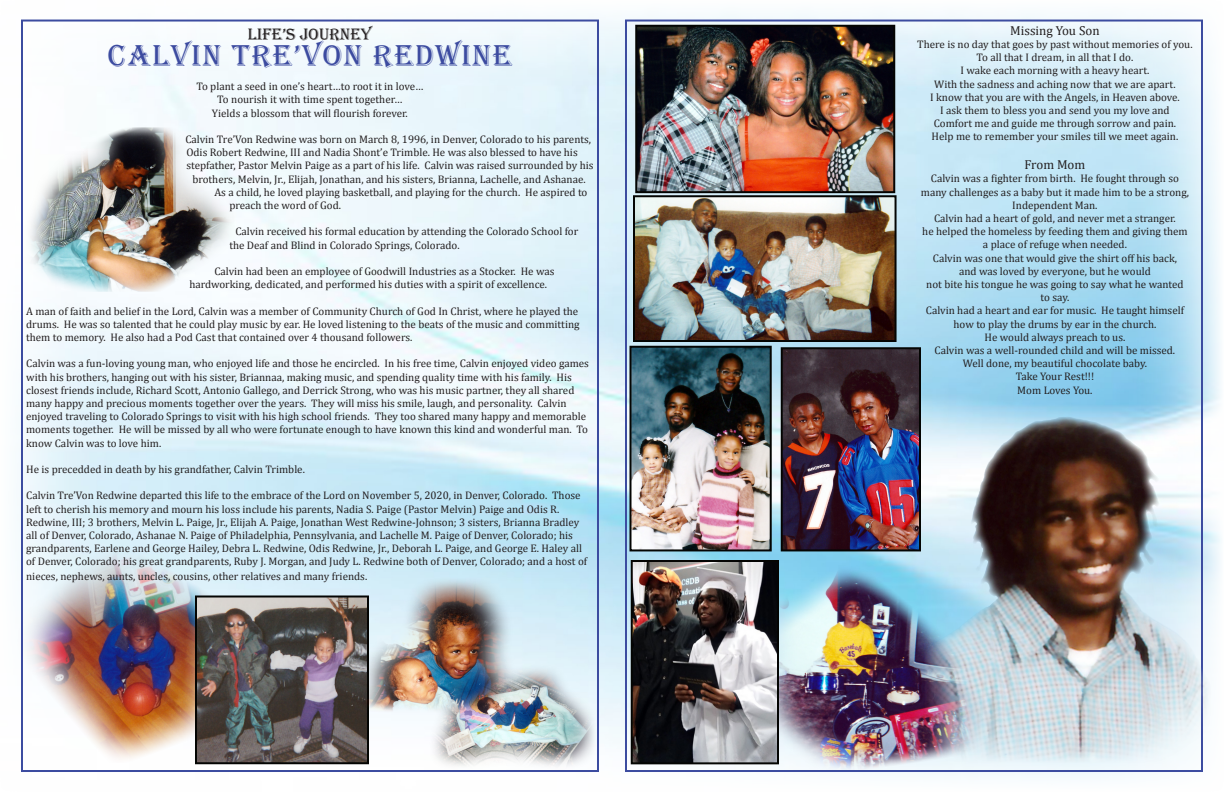
<style>
.page{position:relative;width:1224px;height:792px;background:#fff}
.page>*{position:absolute;margin:0;border:0;box-sizing:border-box;transform-origin:0 0}
.t1{font:31px "Algerian";letter-spacing:.05em;color:#3c4ba0}
.t2{font:17px "Algerian";color:#231f20}
.t3{font:13px "Cambria";color:#231f20}
.t4{font:11px/13.2px "Cambria";color:#231f20}
</style>
<div class="page">
<img style="left:19px;top:13px;width:1202px;height:760px">
<img style="left:21px;top:120px;width:215px;height:190px">
<img style="left:19px;top:548px;width:227px;height:215px">
<img style="left:198px;top:599px;width:168px;height:162px">
<div style="left:195px;top:596px;width:174px;height:168px;border:2px solid #040503"></div>
<img style="left:638px;top:28px;width:254px;height:162px">
<div style="left:635px;top:25px;width:260px;height:168px;border:2px solid #040503"></div>
<img style="left:636px;top:198px;width:258px;height:141px">
<div style="left:633px;top:195px;width:264px;height:147px;border:2px solid #040503"></div>
<img style="left:633px;top:349px;width:136px;height:199px">
<div style="left:630px;top:346px;width:142px;height:205px;border:2px solid #040503"></div>
<img style="left:784px;top:350px;width:134px;height:198px">
<div style="left:781px;top:347px;width:140px;height:204px;border:2px solid #040503"></div>
<img style="left:746px;top:563px;width:168px;height:206px">
<img style="left:634px;top:563px;width:142px;height:198px">
<div style="left:631px;top:560px;width:148px;height:204px;border:2px solid #040503"></div>
<img style="left:914px;top:408px;width:301px;height:369px">
<img style="left:428px;top:663px;width:177px;height:110px">
<img style="left:350px;top:574px;width:176px;height:152px">
<p class="t2" style="left:248px;top:25px;width:126px">LIFE’S JOURNEY</p>
<p class="t1" style="left:108px;top:38px;width:406px">CALVIN TRE’VON REDWINE</p>
<p class="t4" style="left:196px;top:80px;width:229px">To plant a seed in one’s heart…to root it in love…</p>
<p class="t4" style="left:217px;top:93px;width:187px">To nourish it with time spent together…</p>
<p class="t4" style="left:212px;top:106px;width:197px">Yields a blossom that will flourish forever.</p>
<p class="t4" style="left:185px;top:133px;width:407px">Calvin Tre’Von Redwine was born on March 8, 1996, in Denver, Colorado to his parents,</p>
<p class="t4" style="left:186px;top:146px;width:393px">Odis Robert Redwine, III and Nadia Shont’e Trimble. He was also blessed to have his</p>
<p class="t4" style="left:186px;top:159px;width:409px">stepfather, Pastor Melvin Paige as a part of his life. Calvin was raised surrounded by his</p>
<p class="t4" style="left:192px;top:172px;width:395px">brothers, Melvin, Jr., Elijah, Jonathan, and his sisters, Brianna, Lachelle, and Ashanae.</p>
<p class="t4" style="left:214px;top:185px;width:375px">As a child, he loved playing basketball, and playing for the church. He aspired to</p>
<p class="t4" style="left:229px;top:199px;width:113px">preach the word of God.</p>
<p class="t4" style="left:229px;top:225px;width:351px;text-indent:6px">Calvin received his formal education by attending the Colorado School for the Deaf and Blind in Colorado Springs, Colorado.</p>
<p class="t4" style="left:189px;top:265px;width:367px;text-indent:25px">Calvin had been an employee of Goodwill Industries as a Stocker. He was hardworking, dedicated, and performed his duties with a spirit of excellence.</p>
<p class="t4" style="left:26px;top:304px;width:555px">A man of faith and belief in the Lord, Calvin was a member of Community Church of God In Christ, where he played the drums. He was so talented that he could play music by ear. He loved listening to the beats of the music and committing them to memory. He also had a Pod Cast that contained over 4 thousand followers.</p>
<p class="t4" style="left:26px;top:357px;width:564px">Calvin was a fun-loving young man, who enjoyed life and those he encircled. In his free time, Calvin enjoyed video games with his brothers, hanging out with his sister, Briannaa, making music, and spending quality time with his family. His closest friends include, Richard Scott, Antonio Gallego, and Derrick Strong, who was his music partner, they all shared many happy and precious moments together over the years. They will miss his smile, laugh, and personality. Calvin enjoyed traveling to Colorado Springs to visit with his high school friends. They too shared many happy and memorable moments together. He will be missed by all who were fortunate enough to have known this kind and wonderful man. To know Calvin was to love him.</p>
<p class="t4" style="left:26px;top:463px;width:280px">He is precedded in death by his grandfather, Calvin Trimble.</p>
<p class="t4" style="left:26px;top:489px;width:563px">Calvin Tre’Von Redwine departed this life to the embrace of the Lord on November 5, 2020, in Denver, Colorado. Those left to cherish his memory and mourn his loss include his parents, Nadia S. Paige (Pastor Melvin) Paige and Odis R.<br>Redwine, III; 3 brothers, Melvin L. Paige, Jr., Elijah A. Paige, Jonathan West Redwine-Johnson; 3 sisters, Brianna Bradley all of Denver, Colorado, Ashanae N. Paige of Philadelphia, Pennsylvania, and Lachelle M. Paige of Denver, Colorado; his grandparents, Earlene and George Hailey, Debra L. Redwine, Odis Redwine, Jr., Deborah L. Paige, and George E. Haley all of Denver, Colorado; his great grandparents, Ruby J. Morgan, and Judy L. Redwine both of Denver, Colorado; and a host of</p>
<p class="t4" style="left:26px;top:569px;width:343px">nieces, nephews, aunts, uncles, cousins, other relatives and many friends.</p>
<p class="t3" style="left:1010px;top:23px;width:91px">Missing You Son</p>
<p class="t4" style="left:917px;top:38px;width:277px">There is no day that goes by past without memories of you.</p>
<p class="t4" style="left:977px;top:51px;width:158px">To all that I dream, in all that I do.</p>
<p class="t4" style="left:960px;top:64px;width:191px">I wake each morning with a heavy heart.</p>
<p class="t4" style="left:934px;top:77px;width:243px">With the sadness and aching now that we are apart.</p>
<p class="t4" style="left:930px;top:90px;width:251px">I know that you are with the Angels, in Heaven above.</p>
<p class="t4" style="left:940px;top:104px;width:231px">I ask them to bless you and send you my love and</p>
<p class="t4" style="left:934px;top:117px;width:244px">Comfort me and guide me through sorrow and pain.</p>
<p class="t4" style="left:932px;top:130px;width:248px">Help me to remember your smiles till we meet again.</p>
<p class="t3" style="left:1025px;top:157px;width:62px">From Mom</p>
<p class="t4" style="left:931px;top:172px;width:250px">Calvin was a fighter from birth. He fought through so</p>
<p class="t4" style="left:921px;top:185px;width:270px">many challenges as a baby but it made him to be a strong,</p>
<p class="t4" style="left:1012px;top:198px;width:87px">Independent Man.</p>
<p class="t4" style="left:934px;top:212px;width:243px">Calvin had a heart of gold, and never met a stranger.</p>
<p class="t4" style="left:922px;top:225px;width:267px">he helped the homeless by feeding them and giving them</p>
<p class="t4" style="left:983px;top:238px;width:145px">a place of refuge when needed.</p>
<p class="t4" style="left:933px;top:251px;width:246px">Calvin was one that would give the shirt off his back,</p>
<p class="t4" style="left:959px;top:264px;width:193px">and was loved by everyone, but he would</p>
<p class="t4" style="left:926px;top:278px;width:259px">not bite his tongue he was going to say what he wanted</p>
<p class="t4" style="left:1041px;top:291px;width:30px">to say.</p>
<p class="t4" style="left:926px;top:304px;width:260px">Calvin had a heart and ear for music. He taught himself</p>
<p class="t4" style="left:954px;top:317px;width:204px">how to play the drums by ear in the church.</p>
<p class="t4" style="left:985px;top:330px;width:142px">He would always preach to us.</p>
<p class="t4" style="left:935px;top:344px;width:242px">Calvin was a well-rounded child and will be missed.</p>
<p class="t4" style="left:963px;top:357px;width:186px">Well done, my beautiful chocolate baby.</p>
<p class="t4" style="left:1016px;top:370px;width:80px">Take Your Rest!!!</p>
<p class="t4" style="left:1017px;top:383px;width:77px">Mom Loves You.</p>
</div>
